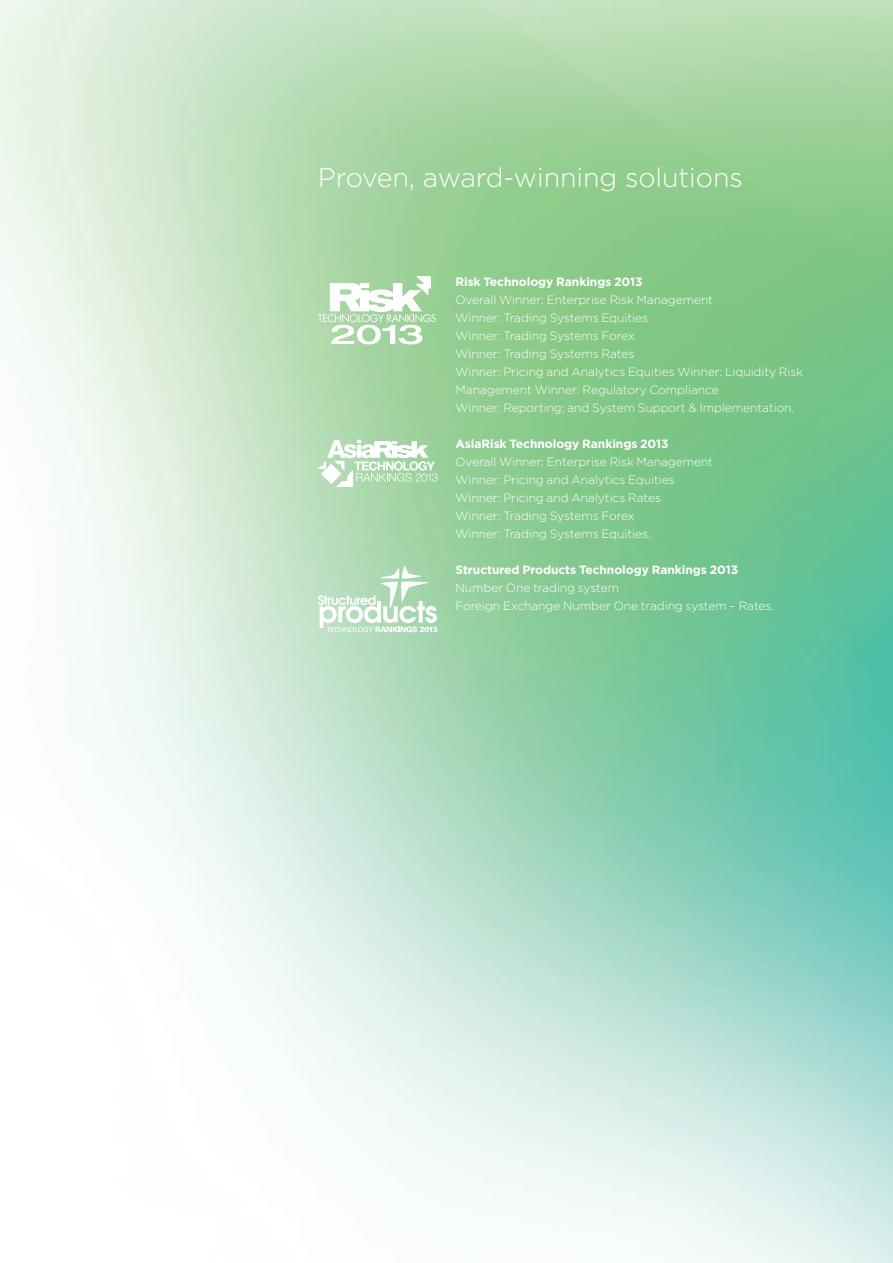
<style>
.page{position:relative;width:893px;height:1263px;background:#fff}
.page>*{position:absolute;margin:0;border:0;box-sizing:border-box;transform-origin:0 0}
.t1{font:300 27px "Gotham";letter-spacing:-.005em;color:#fff}
.t2{font:300 12px/18px "Gotham";letter-spacing:-.005em;color:#fff}
.t3{font:700 12px "Gotham";letter-spacing:-.005em;color:#fff}
</style>
<div class="page">
<img style="left:0;top:0;width:893px;height:1263px">
<svg style="left:318px;top:276px;width:118px;height:68px"></svg>
<svg style="left:318px;top:440px;width:119px;height:47px"></svg>
<svg style="left:318px;top:566px;width:119px;height:66px"></svg>
<h1 class="t1" style="left:318px;top:160px;width:426px">Proven, award-winning solutions</h1>
<p class="t3" style="left:455px;top:274px;width:189px">Risk Technology Rankings 2013</p>
<p class="t2" style="left:455px;top:291px;width:349px">Overall Winner: Enterprise Risk Management<br>Winner: Trading Systems Equities<br>Winner: Trading Systems Forex<br>Winner: Trading Systems Rates<br>Winner: Pricing and Analytics Equities Winner: Liquidity Risk Management Winner: Regulatory Compliance<br>Winner: Reporting; and System Support &amp; Implementation.</p>
<p class="t3" style="left:455px;top:436px;width:215px">AsiaRisk Technology Rankings 2013</p>
<p class="t2" style="left:455px;top:453px;width:259px">Overall Winner: Enterprise Risk Management Winner: Pricing and Analytics Equities Winner: Pricing and Analytics Rates<br>Winner: Trading Systems Forex<br>Winner: Trading Systems Equities.</p>
<p class="t3" style="left:455px;top:562px;width:284px">Structured Products Technology Rankings 2013</p>
<p class="t2" style="left:455px;top:579px;width:320px">Number One trading system<br>Foreign Exchange Number One trading system – Rates.</p>
</div>
